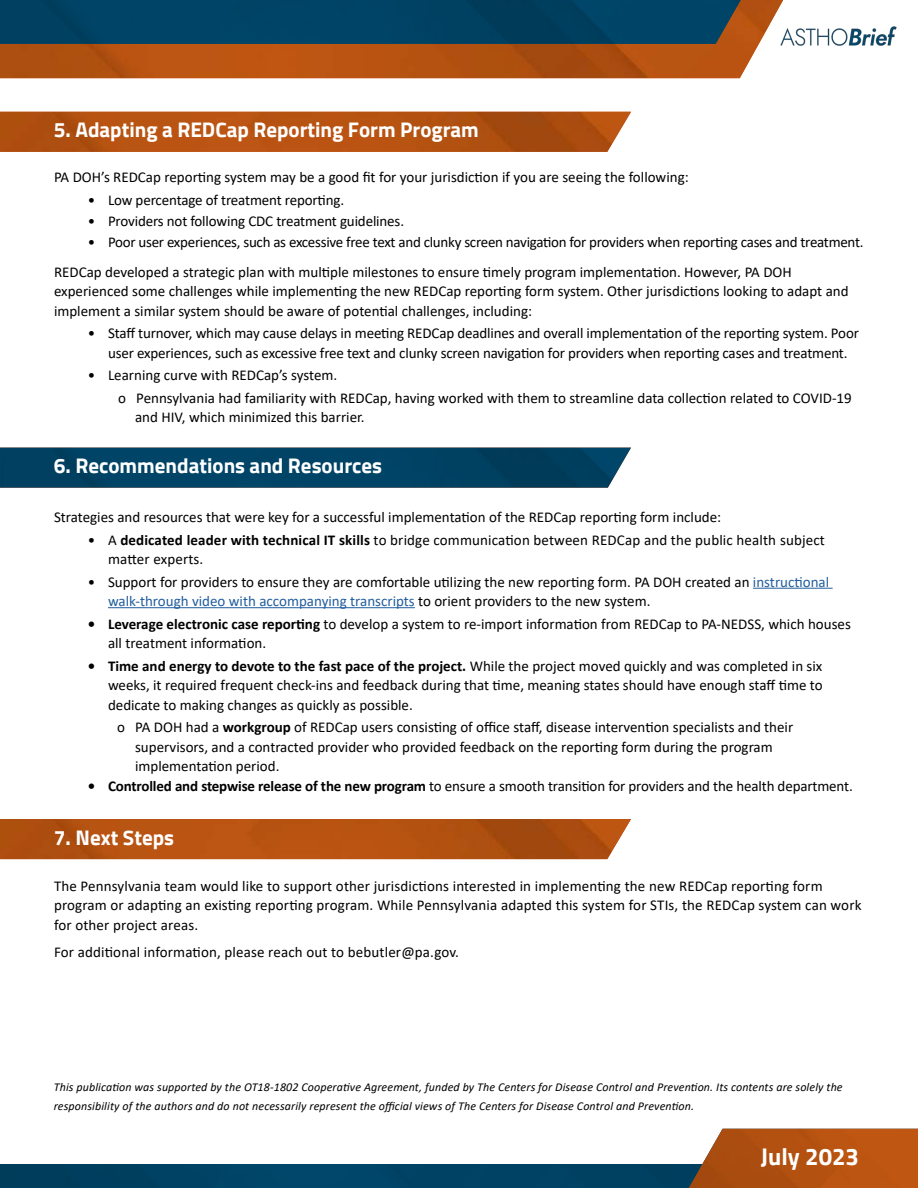
<style>
.page{position:relative;width:918px;height:1188px;background:#fff}
.page>*{position:absolute;margin:0;border:0;box-sizing:border-box;transform-origin:0 0}
.t1{font:700 24px "Sunflower";color:#fff}
.t2{font:700 21px "Sunflower";color:#fff}
.Body_Copy_9pt{font:15px/19.5px "Calibri";color:#000}
.Body_Copy_9pt-2{font:15px "Calibri";letter-spacing:-.02em;color:#000}
.Body_Copy_9pt-3{font:italic 12px/19.5px "Calibri";letter-spacing:.01em;color:#000}
.s1{font-weight:700}
.s2{color:#215e9e}
</style>
<div class="page">
<div style="left:0;top:1165px;width:689px;height:23px;background:#004264"></div>
<img style="left:689px;top:1129px;width:229px;height:59px">
<img style="left:0;top:0;width:783px;height:78px">
<img style="left:0;top:0;width:741px;height:44px">
<img style="left:775px;top:26px;width:122px;height:27px">
<img style="left:0;top:448px;width:631px;height:40px">
<img style="left:0;top:112px;width:631px;height:40px">
<hr style="left:753px;top:588px;width:80px;height:1px;background:#215e9e">
<hr style="left:108px;top:607px;width:307px;height:1px;background:#215e9e">
<img style="left:0;top:819px;width:631px;height:40px">
<h2 class="t2" style="left:54px;top:120px;width:427px">5. Adapting a REDCap Reporting Form Program</h2>
<p class="Body_Copy_9pt" style="left:54px;top:167px;width:636px">PA DOH’s REDCap reporting system may be a good fit for your jurisdiction if you are seeing the following:</p>
<p class="Body_Copy_9pt" style="left:88px;top:190px;width:258px">• Low percentage of treatment reporting.</p>
<p class="Body_Copy_9pt" style="left:88px;top:211px;width:318px">• Providers not following CDC treatment guidelines.</p>
<p class="Body_Copy_9pt-2" style="left:88px;top:231px;width:777px">• Poor user experiences, such as excessive free text and clunky screen navigation for providers when reporting cases and treatment.</p>
<p class="Body_Copy_9pt" style="left:54px;top:262px;width:796px">REDCap developed a strategic plan with multiple milestones to ensure timely program implementation. However, PA DOH experienced some challenges while implementing the new REDCap reporting form system. Other jurisdictions looking to adapt and implement a similar system should be aware of potential challenges, including:</p>
<p class="Body_Copy_9pt" style="left:88px;top:323px;width:773px;text-align:center">• Staff turnover, which may cause delays in meeting REDCap deadlines and overall implementation of the reporting system. Poor user experiences, such as excessive free text and clunky screen navigation for providers when reporting cases and treatment.</p>
<p class="Body_Copy_9pt" style="left:88px;top:365px;width:251px">• Learning curve with REDCap’s system.</p>
<p class="Body_Copy_9pt" style="left:135px;top:388px;width:718px;text-indent:-17px">o Pennsylvania had familiarity with REDCap, having worked with them to streamline data collection related to COVID-19 and HIV, which minimized this barrier.</p>
<h2 class="t2" style="left:54px;top:456px;width:330px">6. Recommendations and Resources</h2>
<p class="Body_Copy_9pt" style="left:54px;top:507px;width:669px">Strategies and resources that were key for a successful implementation of the REDCap reporting form include:</p>
<p class="Body_Copy_9pt" style="left:108px;top:529px;width:718px;text-indent:-20px">• A <span class="s1">dedicated leader with technical IT skills</span> to bridge communication between REDCap and the public health subject matter experts.</p>
<p class="Body_Copy_9pt" style="left:108px;top:571px;width:723px;text-indent:-20px">• Support for providers to ensure they are comfortable utilizing the new reporting form. PA DOH created an <span class="s2">instructional walk-through video with accompanying transcripts</span> to orient providers to the new system.</p>
<p class="Body_Copy_9pt" style="left:108px;top:613px;width:744px;text-indent:-20px"><span class="s1">• Leverage electronic case reporting</span> to develop a system to re-import information from REDCap to PA-NEDSS, which houses all treatment information.</p>
<p class="Body_Copy_9pt" style="left:108px;top:655px;width:716px;text-align:justify;text-indent:-20px"><span class="s1">• Time and energy to devote to the fast pace of the project.</span> While the project moved quickly and was completed in six weeks, it required frequent check-ins and feedback during that time, meaning states should have enough staff time to dedicate to making changes as quickly as possible.</p>
<p class="Body_Copy_9pt" style="left:117px;top:717px;width:678px">o PA DOH had a <span class="s1">workgroup</span> of REDCap users consisting of office staff, disease intervention specialists and their</p>
<p class="Body_Copy_9pt" style="left:135px;top:736px;width:639px">supervisors, and a contracted provider who provided feedback on the reporting form during the program</p>
<p class="Body_Copy_9pt" style="left:135px;top:756px;width:146px">implementation period.</p>
<p class="Body_Copy_9pt" style="left:88px;top:775px;width:767px"><span class="s1">• Controlled and stepwise release of the new program</span> to ensure a smooth transition for providers and the health department.</p>
<h2 class="t2" style="left:54px;top:828px;width:122px">7. Next Steps</h2>
<p class="Body_Copy_9pt" style="left:54px;top:876px;width:809px">The Pennsylvania team would like to support other jurisdictions interested in implementing the new REDCap reporting form program or adapting an existing reporting program. While Pennsylvania adapted this system for STIs, the REDCap system can work for other project areas.</p>
<p class="Body_Copy_9pt" style="left:54px;top:942px;width:406px">For additional information, please reach out to bebutler@pa.gov.</p>
<p class="Body_Copy_9pt-3" style="left:54px;top:1076px;width:790px">This publication was supported by the OT18-1802 Cooperative Agreement, funded by The Centers for Disease Control and Prevention. Its contents are solely the responsibility of the authors and do not necessarily represent the official views of The Centers for Disease Control and Prevention.</p>
<h2 class="t1" style="left:761px;top:1145px;width:100px">July 2023</h2>
</div>
